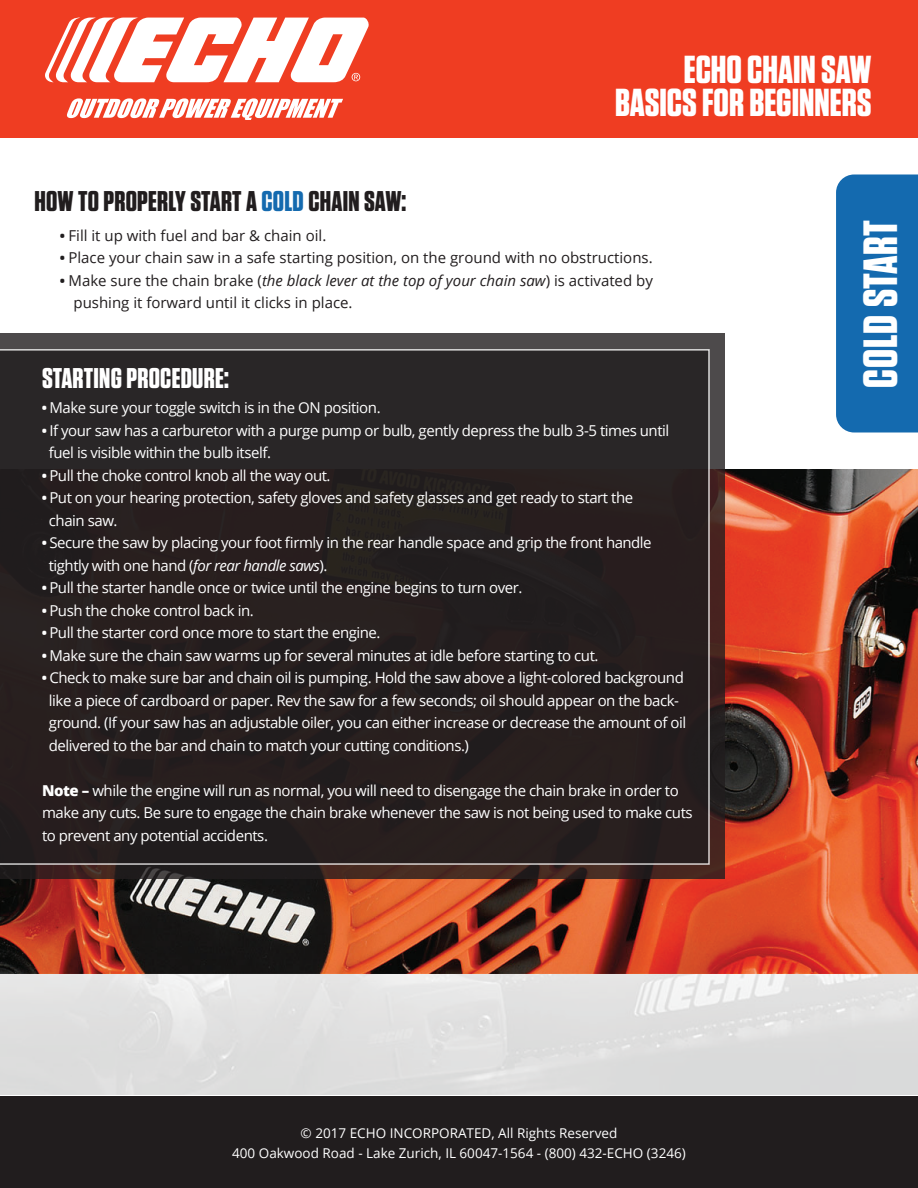
<style>
.page{position:relative;width:918px;height:1188px;background:#fff}
.page>*{position:absolute;margin:0;border:0;box-sizing:border-box;transform-origin:0 0}
.t1{font:700 48px "Tungsten";letter-spacing:.015em;color:#fff}
.t2{font:700 39px/32.7px "Tungsten";color:#fff;text-align:right}
.t3{font:700 28.5px "Tungsten";letter-spacing:.01em;color:#211d1e}
.t4{font:700 28.5px "Tungsten";letter-spacing:.01em;color:#fff}
.t5{font:15px/22.5px "Open Sans";letter-spacing:-.03em;color:#fff}
.t6{font:15px/22.5px "Open Sans";color:#211d1e}
.t7{font:13.5px/19.5px "Open Sans";color:#fff;text-align:center}
.s1{color:#146aaf}
.s2{font-family:"United Sans Reg";font-weight:900;color:#1f1c1d}
.s3{font-style:italic}
.s4{font-family:"United Sans Reg";font-weight:900}
.s5{font-weight:800}
</style>
<div class="page">
<img style="left:0;top:973px;width:918px;height:122px">
<img style="left:0;top:469px;width:918px;height:504px">
<svg style="left:0;top:333px;width:724px;height:546px;background:#413433"></svg>
<svg style="left:0;top:349px;width:710px;height:516px;background:#282121"></svg>
<div style="left:0;top:0;width:918px;height:138px;background:#ef3d22"></div>
<svg style="left:45px;top:18px;width:324px;height:64px"></svg>
<svg style="left:67px;top:98px;width:276px;height:22px"></svg>
<div style="left:0;top:1096px;width:918px;height:92px;background:#211d1e"></div>
<div style="left:836px;top:174px;width:82px;height:258px;background:#146aaf"></div>
<h2 class="t2" style="left:615px;top:54px;width:258px">ECHO CHAIN SAW<br>BASICS FOR BEGINNERS</h2>
<h3 class="t3" style="left:34px;top:186px;width:373px">HOW TO PROPERLY START A <span class="s1">COLD</span>CHAIN SAW:</h3>
<p class="t6" style="left:60px;top:224px;width:268px"><span class="s2">•</span> Fill it up with fuel and bar &amp; chain oil.</p>
<p class="t6" style="left:60px;top:246px;width:594px"><span class="s2">•</span> Place your chain saw in a safe starting position, on the ground with no obstructions.</p>
<p class="t6" style="left:74px;top:269px;width:581px;text-indent:-13px"><span class="s2">•</span> Make sure the chain brake (<span class="s3">the black lever at the top of your chain saw</span>) is activated by pushing it forward until it clicks in place.</p>
<h3 class="t4" style="left:42px;top:363px;width:188px">STARTING PROCEDURE:</h3>
<p class="t5" style="left:42px;top:396px;width:340px"><span class="s4">•</span> Make sure your toggle switch is in the ON position.</p>
<p class="t5" style="left:49px;top:419px;width:622px;text-indent:-7px"><span class="s4">•</span> If your saw has a carburetor with a purge pump or bulb, gently depress the bulb 3-5 times until fuel is visible within the bulb itself.</p>
<p class="t5" style="left:42px;top:464px;width:290px"><span class="s4">•</span> Pull the choke control knob all the way out.</p>
<p class="t5" style="left:49px;top:486px;width:586px;text-indent:-7px"><span class="s4">•</span> Put on your hearing protection, safety gloves and safety glasses and get ready to start the chain saw.</p>
<p class="t5" style="left:49px;top:531px;width:604px;text-indent:-7px"><span class="s4">•</span> Secure the saw by placing your foot firmly in the rear handle space and grip the front handle tightly with one hand (<span class="s3">for rear handle saws</span>).</p>
<p class="t5" style="left:42px;top:576px;width:482px"><span class="s4">•</span> Pull the starter handle once or twice until the engine begins to turn over.</p>
<p class="t5" style="left:42px;top:599px;width:213px"><span class="s4">•</span> Push the choke control back in.</p>
<p class="t5" style="left:42px;top:621px;width:340px"><span class="s4">•</span> Pull the starter cord once more to start the engine.</p>
<p class="t5" style="left:42px;top:644px;width:558px"><span class="s4">•</span> Make sure the chain saw warms up for several minutes at idle before starting to cut.</p>
<p class="t5" style="left:49px;top:666px;width:639px;text-indent:-7px"><span class="s4">•</span> Check to make sure bar and chain oil is pumping. Hold the saw above a light-colored background like a piece of cardboard or paper. Rev the saw for a few seconds; oil should appear on the back&shy;ground. (If your saw has an adjustable oiler, you can either increase or decrease the amount of oil delivered to the bar and chain to match your cutting conditions.)</p>
<p class="t5" style="left:42px;top:779px;width:652px"><span class="s5">Note –</span> while the engine will run as normal, you will need to disengage the chain brake in order to make any cuts. Be sure to engage the chain brake whenever the saw is not being used to make cuts to prevent any potential accidents.</p>
<p class="t7" style="left:232px;top:1123px;width:455px">© 2017 ECHO INCORPORATED, All Rights Reserved<br>400 Oakwood Road - Lake Zurich, IL 60047-1564 - (800) 432-ECHO (3246)</p>
<h1 class="t1" style="left:855px;top:388px;width:169px;rotate:-90deg">COLD START</h1>
</div>
